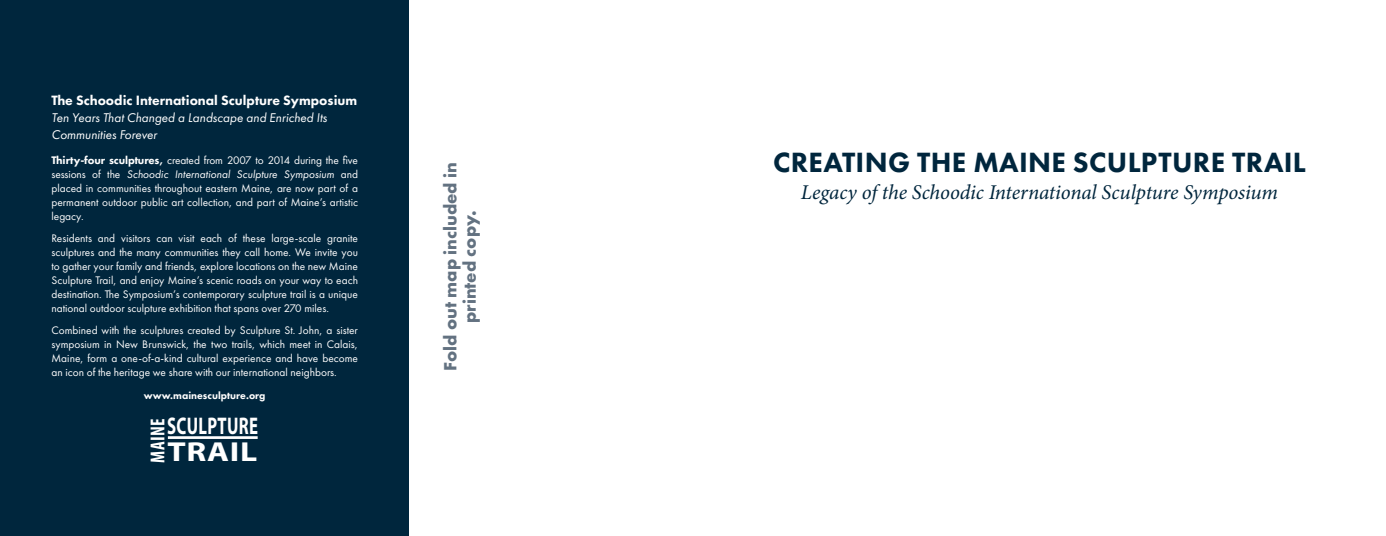
<style>
.page{position:relative;width:1386px;height:536px;background:#fff}
.page>*{position:absolute;margin:0;border:0;box-sizing:border-box;transform-origin:0 0}
.t1{font:800 28.88px "Futura PT";letter-spacing:.01em;color:#00263d}
.t2{font:700 27.47px "Myriad Pro";letter-spacing:.02em;color:#fff;scale:1.22 1}
.t3{font:700 24.15px "Myriad Pro";letter-spacing:.02em;color:#fff;scale:.69 1}
.t4{font:italic 21px "Minion Pro";letter-spacing:-.01em;color:#00263d}
.t5{font:700 condensed 20.3px "Myriad Pro";letter-spacing:.02em;color:#fff;scale:.93 1}
.t6{font:700 18.38px/19.2px "Futura PT";color:#637281;text-align:center}
.t7{font:800 14px "Futura PT";color:#fff}
.t8{font:italic 13.12px/16.6px "Futura PT";color:#fff}
.t9{font:11.38px/14px "Futura PT";color:#fff;text-align:justify}
.t10{font:800 10.5px "Futura PT";color:#fff}
.s1{font-weight:800}
.s2{font-style:italic}
</style>
<div class="page">
<div style="left:0;top:0;width:409px;height:536px;background:#00263d"></div>
<hr style="left:168px;top:436px;width:90px;height:3px;background:#fff">
<p class="t7" style="left:52px;top:91px;width:307px">The Schoodic International Sculpture Symposium</p>
<p class="t8" style="left:52px;top:109px;width:277px">Ten Years That Changed a Landscape and Enriched Its<br>Communities Forever</p>
<p class="t9" style="left:52px;top:153px;width:308px"><span class="s1">Thirty-four sculptures,</span> created from 2007 to 2014 during the five sessions of the <span class="s2">Schoodic International Sculpture Symposium</span> and placed in communities throughout eastern Maine, are now part of a permanent outdoor public art collection, and part of Maine’s artistic legacy.</p>
<p class="t9" style="left:52px;top:231px;width:308px">Residents and visitors can visit each of these large-scale granite sculptures and the many communities they call home. We invite you to gather your family and friends, explore locations on the new Maine Sculpture Trail, and enjoy Maine’s scenic roads on your way to each destination. The Symposium’s contemporary sculpture trail is a unique national outdoor sculpture exhibition that spans over 270 miles.</p>
<p class="t9" style="left:52px;top:323px;width:308px">Combined with the sculptures created by Sculpture St. John, a sister symposium in New Brunswick, the two trails, which meet in Calais, Maine, form a one-of-a-kind cultural experience and have become an icon of the heritage we share with our international neighbors.</p>
<p class="t10" style="left:144px;top:388px;width:123px">www.mainesculpture.org</p>
<h3 class="t3" style="left:167px;top:410px;width:133px">SCULPTURE</h3>
<h3 class="t5" style="left:145px;top:462px;width:49px;rotate:-90deg">MAINE</h3>
<h2 class="t2" style="left:167px;top:433px;width:75px">TRAIL</h2>
<h3 class="t6" style="left:440px;top:371px;width:210px;rotate:-90deg">Fold out map included in printed copy.</h3>
<h1 class="t1" style="left:773px;top:144px;width:534px">CREATING THE MAINE SCULPTURE TRAIL</h1>
<h3 class="t4" style="left:801px;top:178px;width:479px">Legacy of the Schoodic International Sculpture Symposium</h3>
</div>
